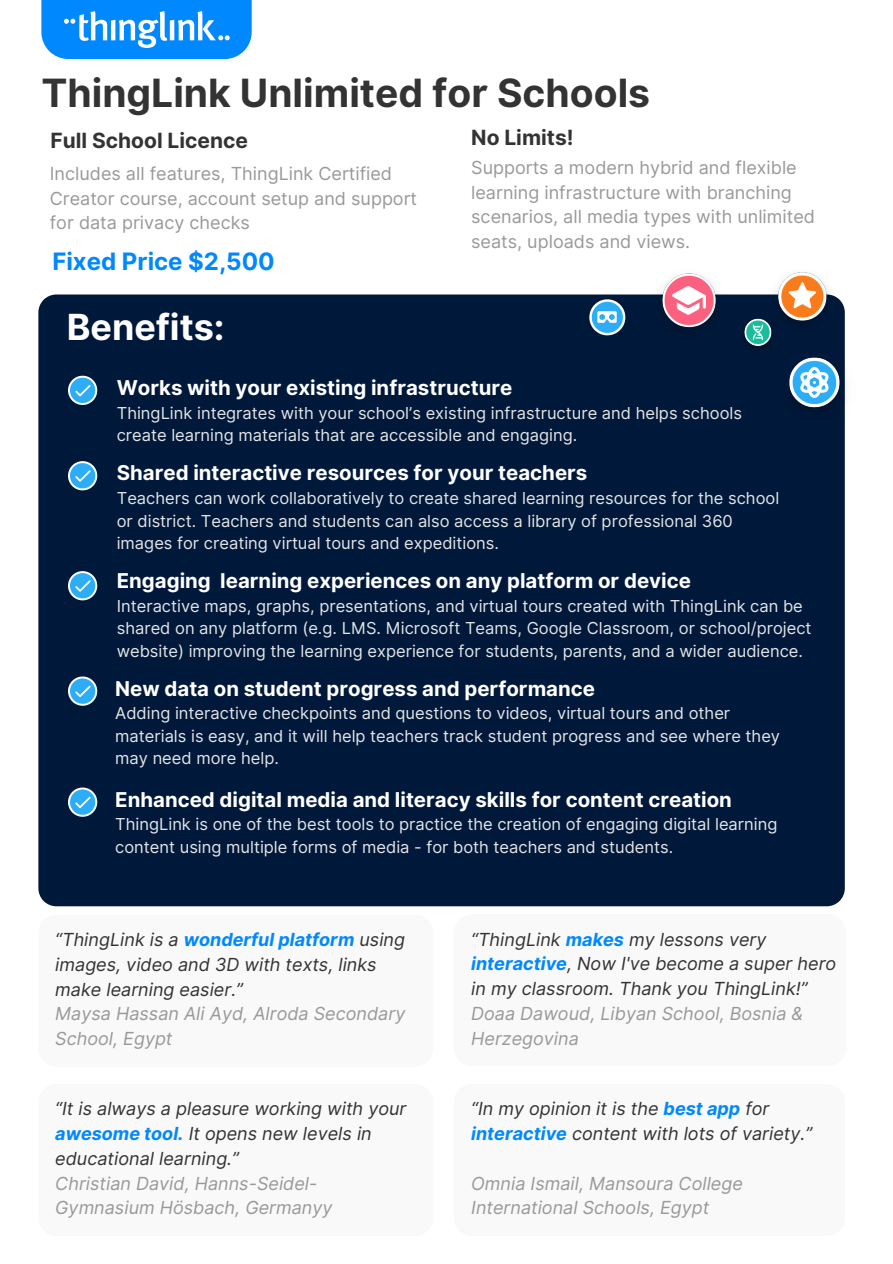
<style>
.page{position:relative;width:893px;height:1264px;background:#fff}
.page>*{position:absolute;margin:0;border:0;box-sizing:border-box;transform-origin:0 0}
.t1{font:700 39px "Inter";color:#333}
.t2{font:700 36px "Inter";color:#fff}
.t3{font:700 24px "Inter";color:#08f}
.t4{font:700 21px "Inter";color:#333}
.t5{font:700 20.4px "Inter";color:#fff}
.t6{font:italic 18px/24.8px "Inter";color:#333}
.t7{font:18px/24.8px "Inter";color:#999}
.t8{font:italic 18px/24.8px "Inter";color:#999}
.t9{font:16.5px/22.5px "Inter";color:#e5e5e5}
.s1{font-weight:700;color:#08f}
</style>
<div class="page">
<div style="left:38px;top:294px;width:806px;height:612px;background:#00193b"></div>
<svg style="left:68px;top:376px;width:29px;height:29px"></svg>
<svg style="left:68px;top:461px;width:29px;height:29px"></svg>
<svg style="left:68px;top:571px;width:29px;height:29px"></svg>
<svg style="left:68px;top:676px;width:29px;height:29px"></svg>
<svg style="left:68px;top:787px;width:29px;height:29px"></svg>
<svg style="left:41px;top:0;width:211px;height:59px;background:#299bff"></svg>
<img style="left:766px;top:272px;width:72px;height:67px">
<img style="left:772px;top:349px;width:73px;height:83px">
<img style="left:735px;top:315px;width:45px;height:45px">
<img style="left:650px;top:273px;width:78px;height:73px">
<svg style="left:589px;top:299px;width:36px;height:36px"></svg>
<h1 class="t1" style="left:41px;top:69px;width:610px">ThingLink Unlimited for Schools</h1>
<p class="t4" style="left:50px;top:128px;width:199px">Full School Licence</p>
<p class="t4" style="left:471px;top:125px;width:104px">No Limits!</p>
<p class="t7" style="left:50px;top:161px;width:369px">Includes all features, ThingLink Certified<br>Creator course, account setup and support for data privacy checks</p>
<p class="t7" style="left:471px;top:155px;width:345px">Supports a modern hybrid and flexible learning infrastructure with branching scenarios, all media types with unlimited seats, uploads and views.</p>
<h3 class="t3" style="left:52px;top:247px;width:224px">Fixed Price $2,500</h3>
<h2 class="t2" style="left:67px;top:306px;width:159px">Benefits:</h2>
<p class="t5" style="left:117px;top:375px;width:397px">Works with your existing infrastructure</p>
<p class="t9" style="left:117px;top:401px;width:626px">ThingLink integrates with your school’s existing infrastructure and helps schools create learning materials that are accessible and engaging.</p>
<p class="t5" style="left:117px;top:461px;width:472px">Shared interactive resources for your teachers</p>
<p class="t9" style="left:117px;top:487px;width:664px">Teachers can work collaboratively to create shared learning resources for the school or district. Teachers and students can also access a library of professional 360 images for creating virtual tours and expeditions.</p>
<p class="t5" style="left:117px;top:568px;width:575px">Engaging learning experiences on any platform or device</p>
<p class="t9" style="left:117px;top:594px;width:696px">Interactive maps, graphs, presentations, and virtual tours created with ThingLink can be shared on any platform (e.g. LMS. Microsoft Teams, Google Classroom, or school/project website) improving the learning experience for students, parents, and a wider audience.</p>
<p class="t5" style="left:115px;top:676px;width:481px">New data on student progress and performance</p>
<p class="t9" style="left:115px;top:702px;width:666px">Adding interactive checkpoints and questions to videos, virtual tours and other materials is easy, and it will help teachers track student progress and see where they may need more help.</p>
<p class="t5" style="left:115px;top:787px;width:618px">Enhanced digital media and literacy skills for content creation</p>
<p class="t9" style="left:115px;top:813px;width:663px">ThingLink is one of the best tools to practice the creation of engaging digital learning content using multiple forms of media - for both teachers and students.</p>
<p class="t6" style="left:55px;top:927px;width:351px">“ThingLink is a <span class="s1">wonderful platform</span> using images, video and 3D with texts, links make learning easier.”</p>
<p class="t8" style="left:55px;top:1001px;width:351px">Maysa Hassan Ali Ayd, Alroda Secondary<br>School, Egypt</p>
<p class="t6" style="left:55px;top:1096px;width:352px">“It is always a pleasure working with your <span class="s1">awesome tool.</span> It opens new levels in educational learning.”</p>
<p class="t8" style="left:55px;top:1170px;width:279px">Christian David, Hanns-Seidel-<br>Gymnasium Hösbach, Germanyу</p>
<p class="t6" style="left:471px;top:926px;width:366px">“ThingLink <span class="s1">makes</span> my lessons very <span class="s1">interactive</span>, Now I've become a super hero in my classroom. Thank you ThingLink!”</p>
<p class="t8" style="left:471px;top:1000px;width:333px">Doaa Dawoud, Libyan School, Bosnia &amp;<br>Herzegovina</p>
<p class="t6" style="left:471px;top:1096px;width:342px">“In my opinion it is the <span class="s1">best app</span> for <span class="s1">interactive</span> content with lots of variety.”</p>
<p class="t8" style="left:471px;top:1170px;width:273px">Omnia Ismail, Mansoura College<br>International Schools, Egypt</p>
</div>
